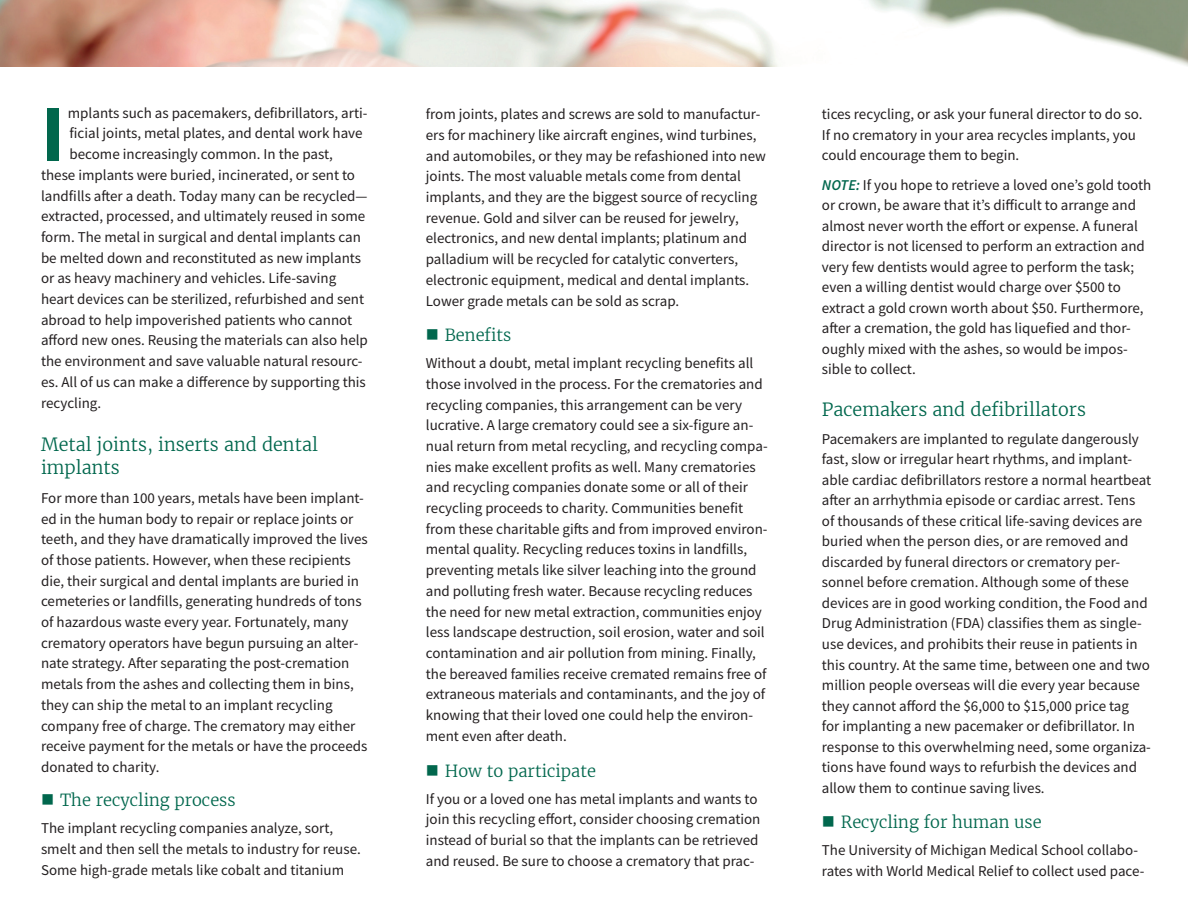
<style>
.page{position:relative;width:1188px;height:918px;background:#fff}
.page>*{position:absolute;margin:0;border:0;box-sizing:border-box;transform-origin:0 0}
.t1{font:700 81px "Source Sans Pro";color:#01674d}
.t2{font:300 18px/22.5px "Merriweather";color:#01674d}
.t3{font:300 16.5px "Merriweather";color:#01674d}
.t4{font:15px/20.7px "Source Sans Pro";color:#231f20}
.s1{font-weight:600;font-style:italic;color:#01674d}
</style>
<div class="page">
<img style="left:0;top:0;width:1188px;height:67px">
<h1 class="t1" style="left:41px;top:80px;width:25px">I</h1>
<p class="t4" style="left:68px;top:102px;width:301px">mplants such as pacemakers, defibrillators, arti-</p>
<p class="t4" style="left:70px;top:123px;width:295px">ficial joints, metal plates, and dental work have</p>
<p class="t4" style="left:70px;top:144px;width:265px">become increasingly common. In the past,</p>
<p class="t4" style="left:41px;top:164px;width:316px">these implants were buried, incinerated, or sent to</p>
<p class="t4" style="left:41px;top:185px;width:328px">landfills after a death. Today many can be recycled—</p>
<p class="t4" style="left:41px;top:206px;width:326px">extracted, processed, and ultimately reused in some</p>
<p class="t4" style="left:41px;top:227px;width:321px">form. The metal in surgical and dental implants can</p>
<p class="t4" style="left:41px;top:247px;width:322px">be melted down and reconstituted as new implants</p>
<p class="t4" style="left:41px;top:268px;width:297px">or as heavy machinery and vehicles. Life-saving</p>
<p class="t4" style="left:41px;top:289px;width:325px">heart devices can be sterilized, refurbished and sent</p>
<p class="t4" style="left:41px;top:309px;width:313px">abroad to help impoverished patients who cannot</p>
<p class="t4" style="left:41px;top:330px;width:328px">afford new ones. Reusing the materials can also help</p>
<p class="t4" style="left:41px;top:351px;width:323px">the environment and save valuable natural resourc-</p>
<p class="t4" style="left:41px;top:371px;width:326px">es. All of us can make a difference by supporting this</p>
<p class="t4" style="left:41px;top:392px;width:62px">recycling.</p>
<p class="t2" style="left:41px;top:433px;width:278px">Metal joints, inserts and dental implants</p>
<p class="t4" style="left:41px;top:487px;width:328px">For more than 100 years, metals have been implant&shy;ed in the human body to repair or replace joints or teeth, and they have dramatically improved the lives of those patients. However, when these recipients die, their surgical and dental implants are buried in cemeteries or landfills, generating hundreds of tons of hazardous waste every year. Fortunately, many crematory operators have begun pursuing an alter&shy;nate strategy. After separating the post-cremation metals from the ashes and collecting them in bins, they can ship the metal to an implant recycling company free of charge. The crematory may either receive payment for the metals or have the proceeds donated to charity.</p>
<p class="t3" style="left:41px;top:790px;width:196px">■ The recycling process</p>
<p class="t4" style="left:41px;top:818px;width:321px">The implant recycling companies analyze, sort, smelt and then sell the metals to industry for reuse.<br>Some high-grade metals like cobalt and titanium</p>
<p class="t4" style="left:426px;top:104px;width:342px">from joints, plates and screws are sold to manufactur&shy;ers for machinery like aircraft engines, wind turbines, and automobiles, or they may be refashioned into new joints. The most valuable metals come from dental implants, and they are the biggest source of recycling revenue. Gold and silver can be reused for jewelry, electronics, and new dental implants; platinum and palladium will be recycled for catalytic converters, electronic equipment, medical and dental implants.<br>Lower grade metals can be sold as scrap.</p>
<p class="t3" style="left:426px;top:325px;width:87px">■ Benefits</p>
<p class="t4" style="left:426px;top:353px;width:343px">Without a doubt, metal implant recycling benefits all those involved in the process. For the crematories and recycling companies, this arrangement can be very lucrative. A large crematory could see a six-figure an&shy;nual return from metal recycling, and recycling compa&shy;nies make excellent profits as well. Many crematories and recycling companies donate some or all of their recycling proceeds to charity. Communities benefit from these charitable gifts and from improved environ&shy;mental quality. Recycling reduces toxins in landfills, preventing metals like silver leaching into the ground and polluting fresh water. Because recycling reduces the need for new metal extraction, communities enjoy less landscape destruction, soil erosion, water and soil contamination and air pollution from mining. Finally, the bereaved families receive cremated remains free of extraneous materials and contaminants, and the joy of knowing that their loved one could help the environ&shy;ment even after death.</p>
<p class="t3" style="left:426px;top:760px;width:172px">■ How to participate</p>
<p class="t4" style="left:426px;top:788px;width:336px">If you or a loved one has metal implants and wants to join this recycling effort, consider choosing cremation instead of burial so that the implants can be retrieved and reused. Be sure to choose a crematory that prac-</p>
<p class="t4" style="left:822px;top:104px;width:322px">tices recycling, or ask your funeral director to do so.<br>If no crematory in your area recycles implants, you could encourage them to begin.</p>
<p class="t4" style="left:822px;top:174px;width:331px"><span class="s1">NOTE:</span> If you hope to retrieve a loved one’s gold tooth or crown, be aware that it’s difficult to arrange and almost never worth the effort or expense. A funeral director is not licensed to perform an extraction and very few dentists would agree to perform the task; even a willing dentist would charge over $500 to extract a gold crown worth about $50. Furthermore, after a cremation, the gold has liquefied and thor&shy;oughly mixed with the ashes, so would be impos&shy;sible to collect.</p>
<p class="t2" style="left:822px;top:399px;width:266px">Pacemakers and defibrillators</p>
<p class="t4" style="left:822px;top:428px;width:331px">Pacemakers are implanted to regulate dangerously fast, slow or irregular heart rhythms, and implant&shy;able cardiac defibrillators restore a normal heartbeat after an arrhythmia episode or cardiac arrest. Tens of thousands of these critical life-saving devices are buried when the person dies, or are removed and discarded by funeral directors or crematory per&shy;sonnel before cremation. Although some of these devices are in good working condition, the Food and Drug Administration (FDA) classifies them as single&shy;use devices, and prohibits their reuse in patients in this country. At the same time, between one and two million people overseas will die every year because they cannot afford the $6,000 to $15,000 price tag<br>for implanting a new pacemaker or defibrillator. In response to this overwhelming need, some organiza&shy;tions have found ways to refurbish the devices and allow them to continue saving lives.</p>
<p class="t3" style="left:822px;top:812px;width:221px">■ Recycling for human use</p>
<p class="t4" style="left:822px;top:840px;width:324px">The University of Michigan Medical School collabo&shy;rates with World Medical Relief to collect used pace-</p>
</div>
